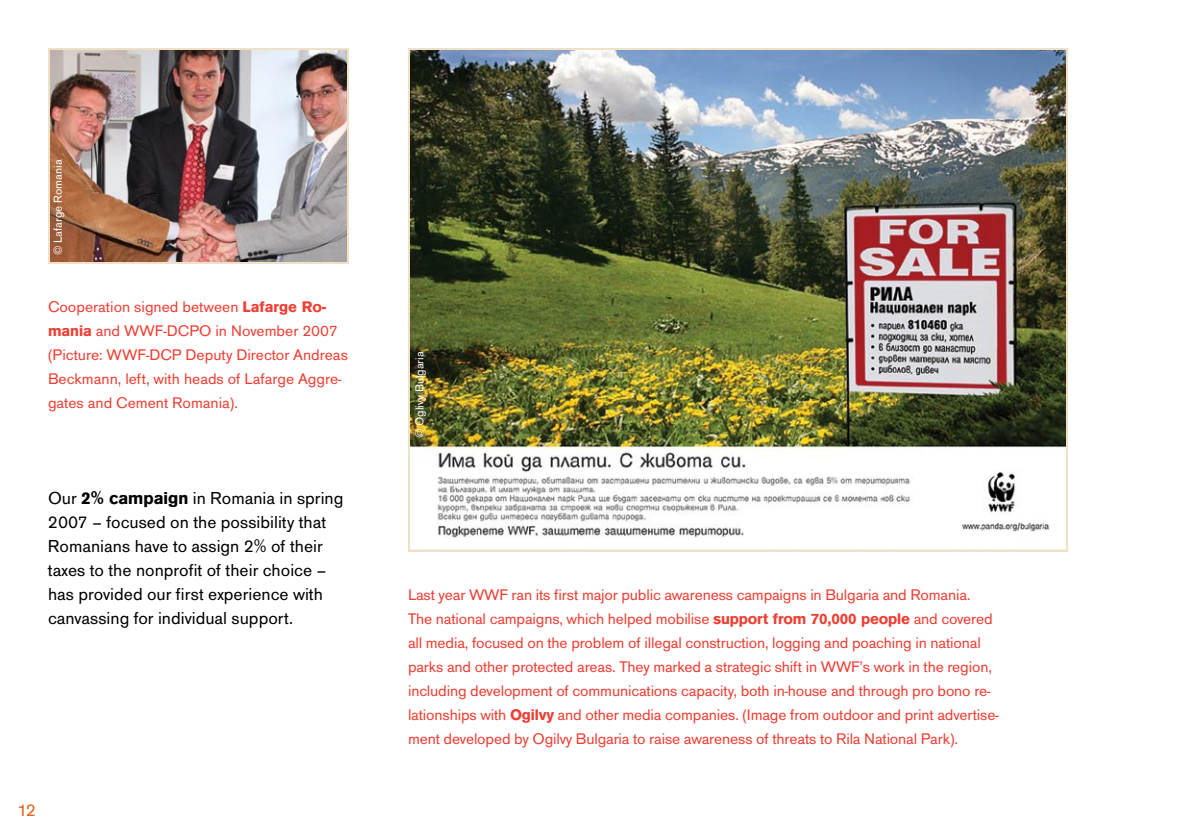
<style>
.page{position:relative;width:1188px;height:840px;background:#fff}
.page>*{position:absolute;margin:0;border:0;box-sizing:border-box;transform-origin:0 0}
.t1{font:18px/24px "Accius TOT";color:#000}
.t2{font:18px "Accius TOT";color:#da651d}
.t3{font:16px/24px "Accius TOT";letter-spacing:-.01em;color:#ef3e33}
.t4{font:12px "Accius TOT";color:#fff}
.s1{font-weight:700}
</style>
<div class="page">
<img style="left:51px;top:51px;width:295px;height:210px">
<div style="left:48px;top:48px;width:301px;height:216px;border:2px solid #f0e0c6"></div>
<img style="left:411px;top:51px;width:654px;height:487px">
<div style="left:408px;top:48px;width:660px;height:504px;border:2px solid #f0e0c6"></div>
<p class="t4" style="left:51px;top:255px;width:97px;rotate:-90deg">© Lafarge Romania</p>
<p class="t3" style="left:48px;top:295px;width:301px">Cooperation signed between <span class="s1">Lafarge Ro&shy;mania</span> and WWF-DCPO in November 2007 (Picture: WWF-DCP Deputy Director Andreas Beckmann, left, with heads of Lafarge Aggre&shy;gates and Cement Romania).</p>
<p class="t1" style="left:48px;top:486px;width:297px">Our <span class="s1">2% campaign</span> in Romania in spring 2007 – focused on the possibility that Romanians have to assign 2% of their taxes to the nonprofit of their choice – has provided our first experience with canvassing for individual support.</p>
<p class="t2" style="left:17px;top:800px;width:9px">12</p>
<p class="t4" style="left:413px;top:438px;width:88px;rotate:-90deg">© Oglivy Bulgaria</p>
<p class="t3" style="left:408px;top:583px;width:592px">Last year WWF ran its first major public awareness campaigns in Bulgaria and Romania.<br>The national campaigns, which helped mobilise <span class="s1">support from 70,000 people</span> and covered all media, focused on the problem of illegal construction, logging and poaching in national parks and other protected areas. They marked a strategic shift in WWF’s work in the region, including development of communications capacity, both in-house and through pro bono re&shy;lationships with <span class="s1">Ogilvy</span> and other media companies. (Image from outdoor and print advertise&shy;ment developed by Ogilvy Bulgaria to raise awareness of threats to Rila National Park).</p>
</div>
